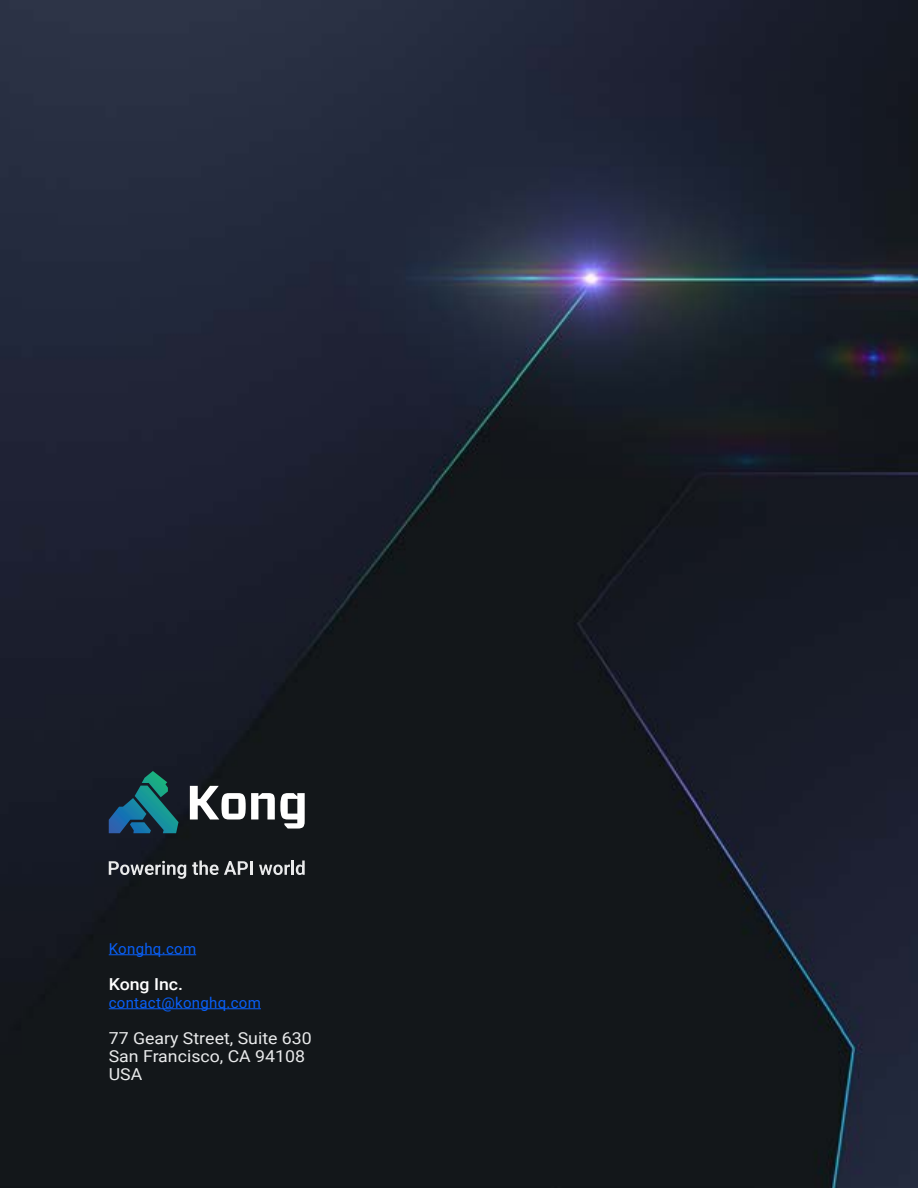
<style>
.page{position:relative;width:918px;height:1188px;background:#fff}
.page>*{position:absolute;margin:0;border:0;box-sizing:border-box;transform-origin:0 0}
.t1{font:16.5px/18px "Roboto";color:#e9eaeb;scale:1.07 1}
.t2{font:500 16.5px "Roboto";color:#fff;scale:1.07 1}
.t3{font:15px "Roboto";letter-spacing:.02em;color:#085ff7}
</style>
<div class="page">
<img style="left:0;top:0;width:918px;height:1188px">
<hr style="left:109px;top:954px;width:87px;height:1px;background:#085ff7">
<hr style="left:109px;top:1008px;width:152px;height:1px;background:#085ff7">
<svg style="left:109px;top:771px;width:70px;height:62px;background:#17505f"></svg>
<svg style="left:190px;top:786px;width:115px;height:43px"></svg>
<svg style="left:109px;top:861px;width:77px;height:18px"></svg>
<svg style="left:192px;top:861px;width:56px;height:14px"></svg>
<hr style="left:250px;top:861px;width:3px;height:14px;background:#e9eaeb">
<svg style="left:259px;top:865px;width:31px;height:10px"></svg>
<hr style="left:291px;top:861px;width:3px;height:14px;background:#e9eaeb">
<svg style="left:296px;top:861px;width:9px;height:14px"></svg>
<p class="t3" style="left:109px;top:938px;width:89px">Konghq.com</p>
<p class="t2" style="left:109px;top:972px;width:71px">Kong Inc.</p>
<p class="t3" style="left:109px;top:992px;width:154px">contact@konghq.com</p>
<p class="t1" style="left:109px;top:1028px;width:191px">77 Geary Street, Suite 630<br>San Francisco, CA 94108<br>USA</p>
</div>
